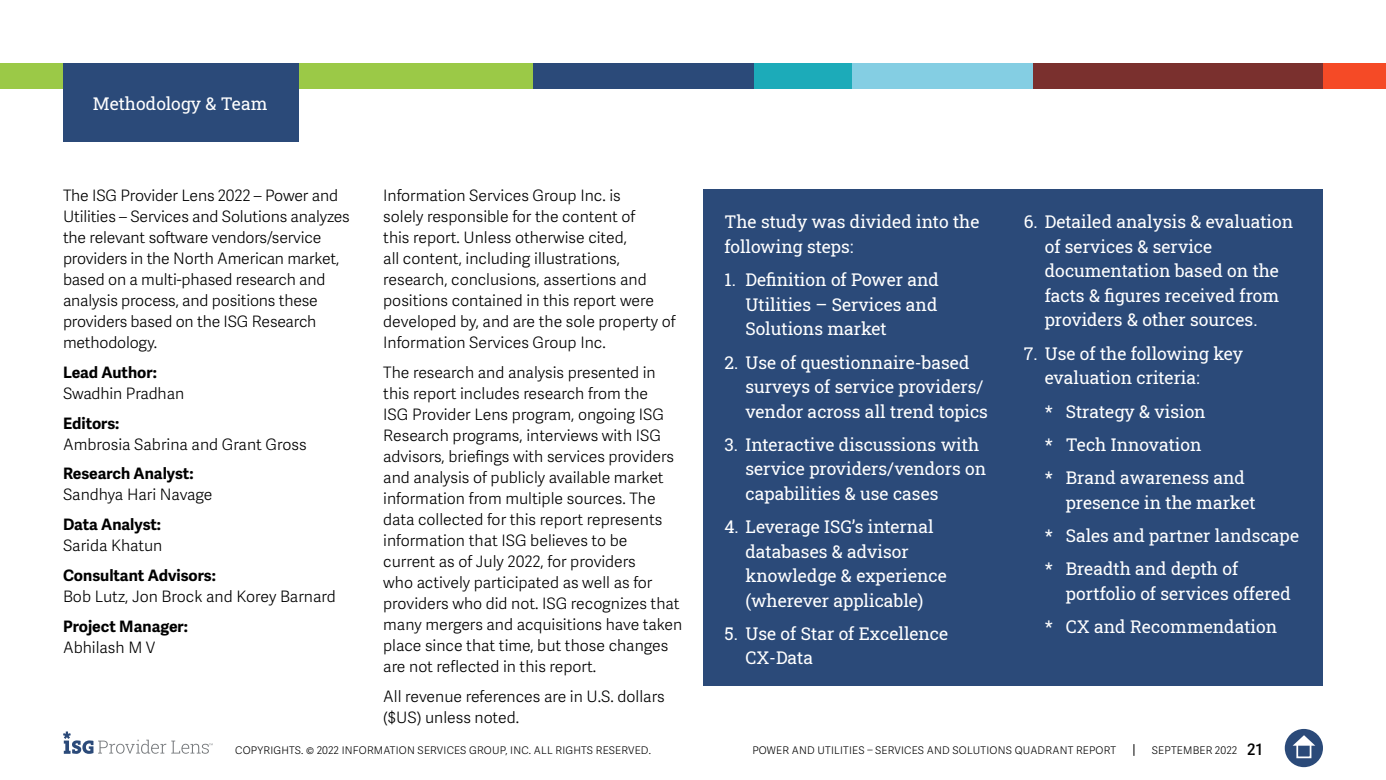
<style>
.page{position:relative;width:1386px;height:780px;background:#fff}
.page>*{position:absolute;margin:0;border:0;box-sizing:border-box;transform-origin:0 0}
.t1{font:17.5px/24.5px "Roboto Slab ISG P Regular";color:#fff}
.t2{font:300 15.75px/21px "Adelle Sans";color:#000}
.t3{font:700 15.75px "Adelle Sans";color:#000}
.t4{font:300 10.5px "Adelle Sans";letter-spacing:.02em;color:#000}
.s1{font-weight:600;font-size:15.75px}
</style>
<div class="page">
<svg style="left:1133px;top:744px;width:1px;height:12px"></svg>
<div style="left:1285px;top:729px;width:38px;height:38px;background:#2b4a79;border-radius:50%"></div>
<svg style="left:1293px;top:735px;width:22px;height:10px"></svg>
<div style="left:1296px;top:743px;width:15px;height:15px;border:2px solid #fff"></div>
<svg style="left:63px;top:731px;width:150px;height:23px"></svg>
<div style="left:0;top:63px;width:533px;height:25px;background:#9bc947"></div>
<div style="left:533px;top:63px;width:223px;height:25px;background:#2b4a79"></div>
<div style="left:850px;top:63px;width:184px;height:25px;background:#84cee3"></div>
<div style="left:1323px;top:63px;width:63px;height:25px;background:#f54a26"></div>
<div style="left:1033px;top:63px;width:290px;height:25px;background:#7a302e"></div>
<div style="left:754px;top:63px;width:98px;height:25px;background:#1cabb9"></div>
<div style="left:63px;top:63px;width:235px;height:79px;background:#2b4a79"></div>
<div style="left:704px;top:189px;width:619px;height:496px;background:#2b4a79"></div>
<p class="t1" style="left:93px;top:91px;width:176px">Methodology &amp; Team</p>
<p class="t2" style="left:63px;top:185px;width:288px">The ISG Provider Lens 2022 – Power and Utilities – Services and Solutions analyzes the relevant software vendors/service providers in the North American market, based on a multi-phased research and analysis process, and positions these providers based on the ISG Research methodology.</p>
<p class="t3" style="left:63px;top:363px;width:95px">Lead Author:</p>
<p class="t2" style="left:63px;top:383px;width:123px">Swadhin Pradhan</p>
<p class="t3" style="left:63px;top:413px;width:58px">Editors:</p>
<p class="t2" style="left:63px;top:434px;width:245px">Ambrosia Sabrina and Grant Gross</p>
<p class="t3" style="left:63px;top:464px;width:132px">Research Analyst:</p>
<p class="t2" style="left:63px;top:485px;width:151px">Sandhya Hari Navage</p>
<p class="t3" style="left:63px;top:515px;width:100px">Data Analyst:</p>
<p class="t2" style="left:63px;top:535px;width:101px">Sarida Khatun</p>
<p class="t3" style="left:63px;top:566px;width:155px">Consultant Advisors:</p>
<p class="t2" style="left:63px;top:586px;width:274px">Bob Lutz, Jon Brock and Korey Barnard</p>
<p class="t3" style="left:63px;top:616px;width:127px">Project Manager:</p>
<p class="t2" style="left:63px;top:637px;width:94px">Abhilash M V</p>
<p class="t2" style="left:383px;top:185px;width:294px">Information Services Group Inc. is<br>solely responsible for the content of<br>this report. Unless otherwise cited,<br>all content, including illustrations, research, conclusions, assertions and positions contained in this report were developed by, and are the sole property of Information Services Group Inc.</p>
<p class="t2" style="left:383px;top:362px;width:301px">The research and analysis presented in this report includes research from the<br>ISG Provider Lens program, ongoing ISG Research programs, interviews with ISG advisors, briefings with services providers and analysis of publicly available market information from multiple sources. The data collected for this report represents information that ISG believes to be current as of July 2022, for providers<br>who actively participated as well as for providers who did not. ISG recognizes that many mergers and acquisitions have taken place since that time, but those changes are not reflected in this report.</p>
<p class="t2" style="left:383px;top:686px;width:283px">All revenue references are in U.S. dollars ($US) unless noted.</p>
<p class="t1" style="left:724px;top:209px;width:256px">The study was divided into the following steps:</p>
<p class="t1" style="left:746px;top:267px;width:195px;text-align:justify;text-indent:-21px">1. Definition of Power and Utilities – Services and Solutions market</p>
<p class="t1" style="left:746px;top:349px;width:244px;text-indent:-21px">2. Use of questionnaire-based surveys of service providers/ vendor across all trend topics</p>
<p class="t1" style="left:746px;top:432px;width:242px;text-indent:-21px">3. Interactive discussions with service providers/vendors on capabilities &amp; use cases</p>
<p class="t1" style="left:746px;top:514px;width:203px;text-indent:-21px">4. Leverage ISG’s internal databases &amp; advisor knowledge &amp; experience (wherever applicable)</p>
<p class="t1" style="left:746px;top:621px;width:204px;text-indent:-21px">5. Use of Star of Excellence<br>CX-Data</p>
<p class="t1" style="left:1045px;top:209px;width:250px;text-indent:-21px">6. Detailed analysis &amp; evaluation of services &amp; service documentation based on the facts &amp; figures received from providers &amp; other sources.</p>
<p class="t1" style="left:1045px;top:341px;width:200px;text-indent:-21px">7. Use of the following key evaluation criteria:</p>
<p class="t1" style="left:1045px;top:394px;width:202px;line-height:33.2px">* Strategy &amp; vision<br>* Tech Innovation<br>* Brand awareness and</p>
<p class="t1" style="left:1045px;top:485px;width:256px;line-height:33.2px;text-indent:21px">presence in the market<br>* Sales and partner landscape * Breadth and depth of</p>
<p class="t1" style="left:1045px;top:576px;width:248px;line-height:33.2px;text-indent:21px">portfolio of services offered * CX and Recommendation</p>
<p class="t4" style="left:235px;top:744px;width:417px">COPYRIGHTS. © 2022 INFORMATION SERVICES GROUP, INC. ALL RIGHTS RESERVED.</p>
<p class="t4" style="left:752px;top:744px;width:365px">POWER AND UTILITIES – SERVICES AND SOLUTIONS QUADRANT REPORT</p>
<p class="t4" style="left:1152px;top:744px;width:112px">SEPTEMBER 2022 <span class="s1">21</span></p>
</div>
